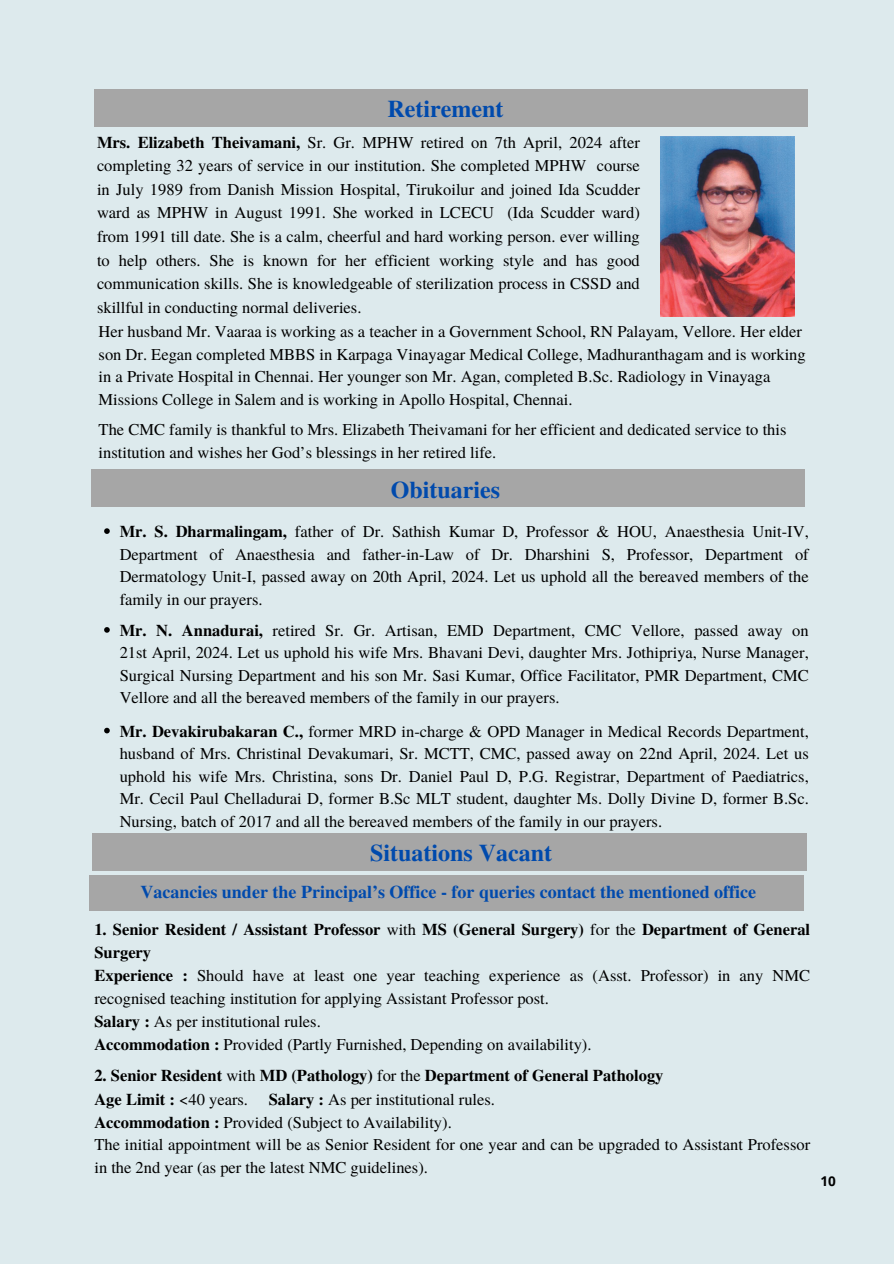
<style>
.page{position:relative;width:894px;height:1264px;background:#fff}
.page>*{position:absolute;margin:0;border:0;box-sizing:border-box;transform-origin:0 0}
.t1{font:700 24px "Te X Gyre Termes";color:#004aad}
.t2{font:700 18px "Te X Gyre Termes";color:#004aad}
.t3{font:16.5px/22.5px "Te X Gyre Termes";color:#000;text-align:justify}
.t4{font:700 16.5px/23.1px "Te X Gyre Termes";color:#000}
.t5{font:700 13.5px "Open Sans";color:#000}
.s1{font-weight:700}
.s2{font-weight:400}
</style>
<div class="page">
<div style="left:0;top:0;width:893px;height:1263px;background:#ddeaed"></div>
<div style="left:94px;top:89px;width:714px;height:37px;background:#a6a6a6"></div>
<img style="left:660px;top:136px;width:134px;height:180px">
<svg style="left:104px;top:528px;width:6px;height:6px"></svg>
<svg style="left:104px;top:627px;width:6px;height:5px"></svg>
<svg style="left:104px;top:727px;width:6px;height:6px"></svg>
<div style="left:91px;top:469px;width:713px;height:37px;background:#a6a6a6"></div>
<div style="left:92px;top:833px;width:714px;height:37px;background:#a6a6a6"></div>
<div style="left:89px;top:874px;width:715px;height:36px;background:#a6a6a6"></div>
<h1 class="t1" style="left:387px;top:91px;width:117px">Retirement</h1>
<p class="t3" style="left:97px;top:129px;width:544px;line-height:23.7px"><span class="s1">Mrs. Elizabeth Theivamani,</span> Sr. Gr. MPHW retired on 7th April, 2024 after completing 32 years of service in our institution. She completed MPHW course in July 1989 from Danish Mission Hospital, Tirukoilur and joined Ida Scudder ward as MPHW in August 1991. She worked in LCECU (Ida Scudder ward) from 1991 till date. She is a calm, cheerful and hard working person. ever willing to help others. She is known for her efficient working style and has good communication skills. She is knowledgeable of sterilization process in CSSD and skillful in conducting normal deliveries.</p>
<p class="t3" style="left:99px;top:320px;width:708px;text-align:left">Her husband Mr. Vaaraa is working as a teacher in a Government School, RN Palayam, Vellore. Her elder son Dr. Eegan completed MBBS in Karpaga Vinayagar Medical College, Madhuranthagam and is working in a Private Hospital in Chennai. Her younger son Mr. Agan, completed B.Sc. Radiology in Vinayaga Missions College in Salem and is working in Apollo Hospital, Chennai.</p>
<h1 class="t3" style="left:99px;top:417px;width:689px">The CMC family is thankful to Mrs. Elizabeth Theivamani for her efficient and dedicated service to this institution and wishes her God’s blessings in her retired life.</h1>
<p class="t1" style="left:390px;top:470px;width:111px">Obituaries</p>
<p class="t3" style="left:120px;top:519px;width:690px"><span class="s1">Mr. S. Dharmalingam,</span> father of Dr. Sathish Kumar D, Professor &amp; HOU, Anaesthesia Unit-IV, Department of Anaesthesia and father-in-Law of Dr. Dharshini S, Professor, Department of Dermatology Unit-I, passed away on 20th April, 2024. Let us uphold all the bereaved members of the family in our prayers.</p>
<h1 class="t3" style="left:120px;top:618px;width:690px"><span class="s1">Mr. N. Annadurai,</span> retired Sr. Gr. Artisan, EMD Department, CMC Vellore, passed away on 21st April, 2024. Let us uphold his wife Mrs. Bhavani Devi, daughter Mrs. Jothipriya, Nurse Manager, Surgical Nursing Department and his son Mr. Sasi Kumar, Office Facilitator, PMR Department, CMC Vellore and all the bereaved members of the family in our prayers.</h1>
<p class="t3" style="left:120px;top:719px;width:690px"><span class="s1">Mr. Devakirubakaran C.,</span> former MRD in-charge &amp; OPD Manager in Medical Records Department, husband of Mrs. Christinal Devakumari, Sr. MCTT, CMC, passed away on 22nd April, 2024. Let us uphold his wife Mrs. Christina, sons Dr. Daniel Paul D, P.G. Registrar, Department of Paediatrics, Mr. Cecil Paul Chelladurai D, former B.Sc MLT student, daughter Ms. Dolly Divine D, former B.Sc.<br>Nursing, batch of 2017 and all the bereaved members of the family in our prayers.</p>
<h2 class="t1" style="left:370px;top:834px;width:183px">Situations Vacant</h2>
<p class="t2" style="left:140px;top:878px;width:617px">Vacancies under the Principal’s Office - for queries contact the mentioned office</p>
<p class="t4" style="left:94px;top:917px;width:717px">1. Senior Resident / Assistant Professor <span class="s2">with</span> MS (General Surgery) <span class="s2">for the</span> Department of General<br>Surgery</p>
<p class="t3" style="left:94px;top:963px;width:717px"><span class="s1">Experience :</span> Should have at least one year teaching experience as (Asst. Professor) in any NMC recognised teaching institution for applying Assistant Professor post.</p>
<p class="t3" style="left:94px;top:1009px;width:228px"><span class="s1">Salary :</span> As per institutional rules.</p>
<p class="t3" style="left:94px;top:1032px;width:498px"><span class="s1">Accommodation :</span> Provided (Partly Furnished, Depending on availability).</p>
<p class="t4" style="left:94px;top:1063px;width:570px">2. Senior Resident <span class="s2">with</span> MD (Pathology) <span class="s2">for the</span> Department of General Pathology</p>
<p class="t3" style="left:94px;top:1086px;width:402px"><span class="s1">Age Limit :</span> &lt;40 years. <span class="s1">Salary :</span> As per institutional rules.</p>
<p class="t3" style="left:94px;top:1110px;width:359px"><span class="s1">Accommodation :</span> Provided (Subject to Availability).</p>
<p class="t3" style="left:94px;top:1132px;width:717px">The initial appointment will be as Senior Resident for one year and can be upgraded to Assistant Professor in the 2nd year (as per the latest NMC guidelines).</p>
<p class="t5" style="left:820px;top:1171px;width:17px">10</p>
</div>
